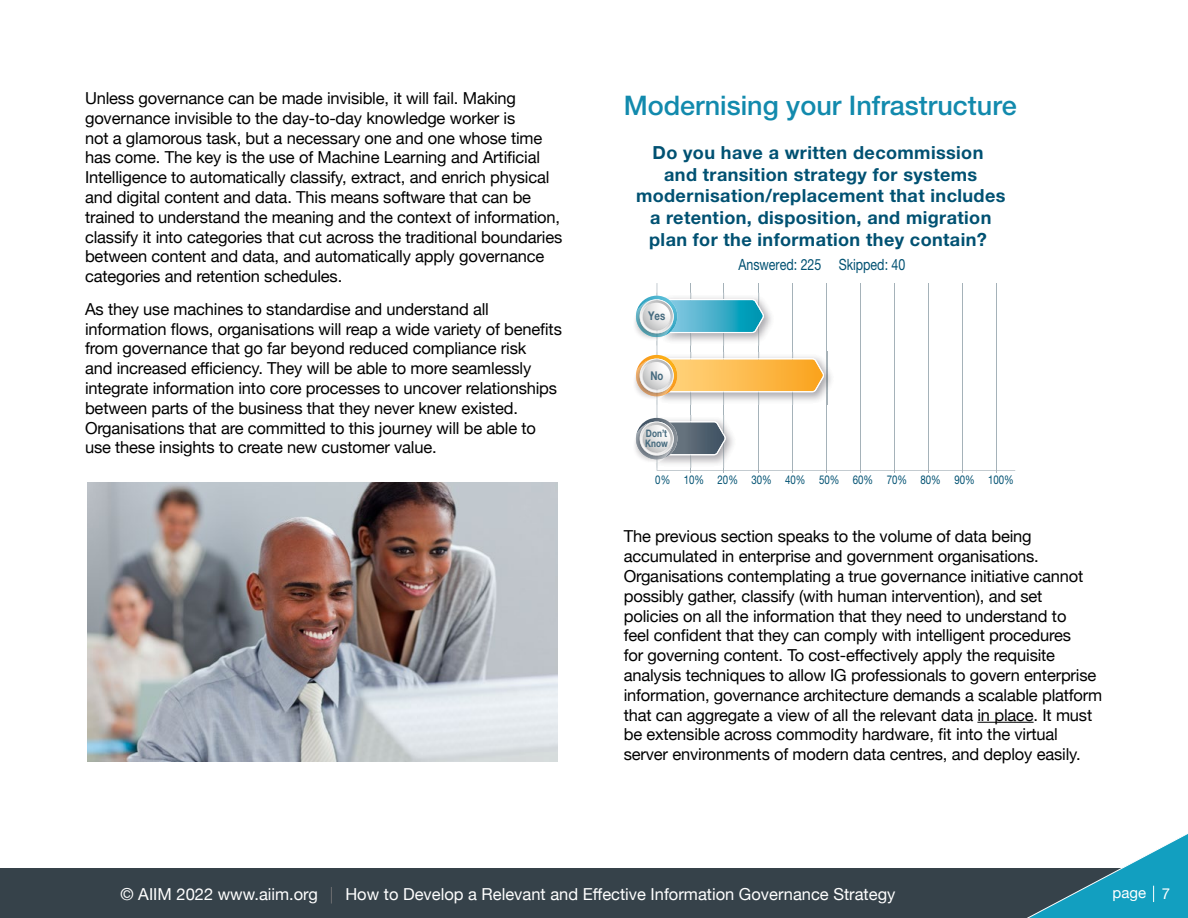
<style>
.page{position:relative;width:1188px;height:918px;background:#fff}
.page>*{position:absolute;margin:0;border:0;box-sizing:border-box;transform-origin:0 0}
.t1{font:500 27px "Helvetica Neue";color:#128aad}
.t2{font:700 18.15px/21.8px "Helvetica Neue";letter-spacing:.02em;color:#005172;text-align:center}
.t3{font:16.5px/19.8px "Helvetica Neue";letter-spacing:-.01em;color:#000}
.t4{font:16.5px "Helvetica Neue";color:#fff}
.t5{font:15.45px "Helvetica Neue";color:#005172;scale:.8 1}
.t6{font:15px "Helvetica Neue";color:#fff}
.t7{font:12px "Helvetica Neue";color:#005172;scale:.8 1}
.t8{font:700 12px "Helvetica Neue";color:#456a7e;scale:.8 1}
.t9{font:700 10.35px/9.4px "Helvetica Neue";color:#456a7e;scale:.8 1}
</style>
<div class="page">
<div style="left:0;top:869px;width:1188px;height:49px;background:#36424a"></div>
<svg style="left:331px;top:887px;width:1px;height:17px"></svg>
<svg style="left:1010px;top:834px;width:178px;height:84px"></svg>
<img style="left:87px;top:482px;width:470px;height:280px">
<hr style="left:977px;top:722px;width:57px;height:1px;background:#000">
<svg style="left:657px;top:283px;width:358px;height:188px"></svg>
<hr style="left:691px;top:284px;width:1px;height:189px;background:#a5b2b9">
<hr style="left:759px;top:284px;width:1px;height:189px;background:#a5b2b9">
<hr style="left:792px;top:284px;width:1px;height:189px;background:#a5b2b9">
<hr style="left:826px;top:284px;width:1px;height:189px;background:#a5b2b9">
<hr style="left:860px;top:284px;width:1px;height:189px;background:#a5b2b9">
<hr style="left:894px;top:284px;width:1px;height:189px;background:#a5b2b9">
<hr style="left:928px;top:284px;width:1px;height:189px;background:#a5b2b9">
<hr style="left:962px;top:284px;width:1px;height:189px;background:#a5b2b9">
<hr style="left:996px;top:284px;width:1px;height:189px;background:#a5b2b9">
<hr style="left:723px;top:284px;width:1px;height:189px;background:#a5b2b9">
<img style="left:655px;top:415px;width:83px;height:53px">
<svg style="left:634px;top:418px;width:92px;height:45px"></svg>
<svg style="left:643px;top:425px;width:27px;height:27px"></svg>
<img style="left:655px;top:352px;width:182px;height:53px">
<img style="left:826px;top:352px;width:1px;height:53px">
<svg style="left:634px;top:355px;width:190px;height:45px;background:#f2c886"></svg>
<svg style="left:643px;top:362px;width:27px;height:27px"></svg>
<img style="left:657px;top:293px;width:119px;height:52px">
<svg style="left:634px;top:296px;width:130px;height:45px"></svg>
<svg style="left:643px;top:303px;width:27px;height:27px"></svg>
<p class="t3" style="left:85px;top:89px;width:479px">Unless governance can be made invisible, it will fail. Making governance invisible to the day-to-day knowledge worker is<br>not a glamorous task, but a necessary one and one whose time has come. The key is the use of Machine Learning and Artificial Intelligence to automatically classify, extract, and enrich physical and digital content and data. This means software that can be trained to understand the meaning and the context of information, classify it into categories that cut across the traditional boundaries between content and data, and automatically apply governance categories and retention schedules.</p>
<p class="t3" style="left:85px;top:300px;width:478px">As they use machines to standardise and understand all information flows, organisations will reap a wide variety of benefits from governance that go far beyond reduced compliance risk<br>and increased efficiency. They will be able to more seamlessly integrate information into core processes to uncover relationships between parts of the business that they never knew existed.<br>Organisations that are committed to this journey will be able to use these insights to create new customer value.</p>
<h1 class="t1" style="left:624px;top:89px;width:395px">Modernising your Infrastructure</h1>
<p class="t2" style="left:636px;top:142px;width:371px">Do you have a written decommission<br>and transition strategy for systems modernisation/replacement that includes a retention, disposition, and migration plan for the information they contain?</p>
<p class="t8" style="left:648px;top:306px;width:23px">Yes</p>
<p class="t8" style="left:650px;top:366px;width:18px">No</p>
<p class="t9" style="left:645px;top:429px;width:30px">Don’t<br>Know</p>
<p class="t5" style="left:738px;top:254px;width:210px">Answered: 225 Skipped: 40</p>
<p class="t7" style="left:655px;top:471px;width:450px">0% 10% 20% 30% 40% 50% 60% 70% 80% 90% 100%</p>
<p class="t3" style="left:624px;top:528px;width:480px">The previous section speaks to the volume of data being accumulated in enterprise and government organisations.<br>Organisations contemplating a true governance initiative cannot possibly gather, classify (with human intervention), and set<br>policies on all the information that they need to understand to<br>feel confident that they can comply with intelligent procedures<br>for governing content. To cost-effectively apply the requisite analysis techniques to allow IG professionals to govern enterprise information, governance architecture demands a scalable platform that can aggregate a view of all the relevant data in place. It must be extensible across commodity hardware, fit into the virtual server environments of modern data centres, and deploy easily.</p>
<p class="t4" style="left:121px;top:882px;width:199px">© AIIM 2022 www.aiim.org</p>
<p class="t4" style="left:345px;top:882px;width:552px">How to Develop a Relevant and Effective Information Governance Strategy</p>
<p class="t6" style="left:1113px;top:882px;width:59px">page 7</p>
</div>
